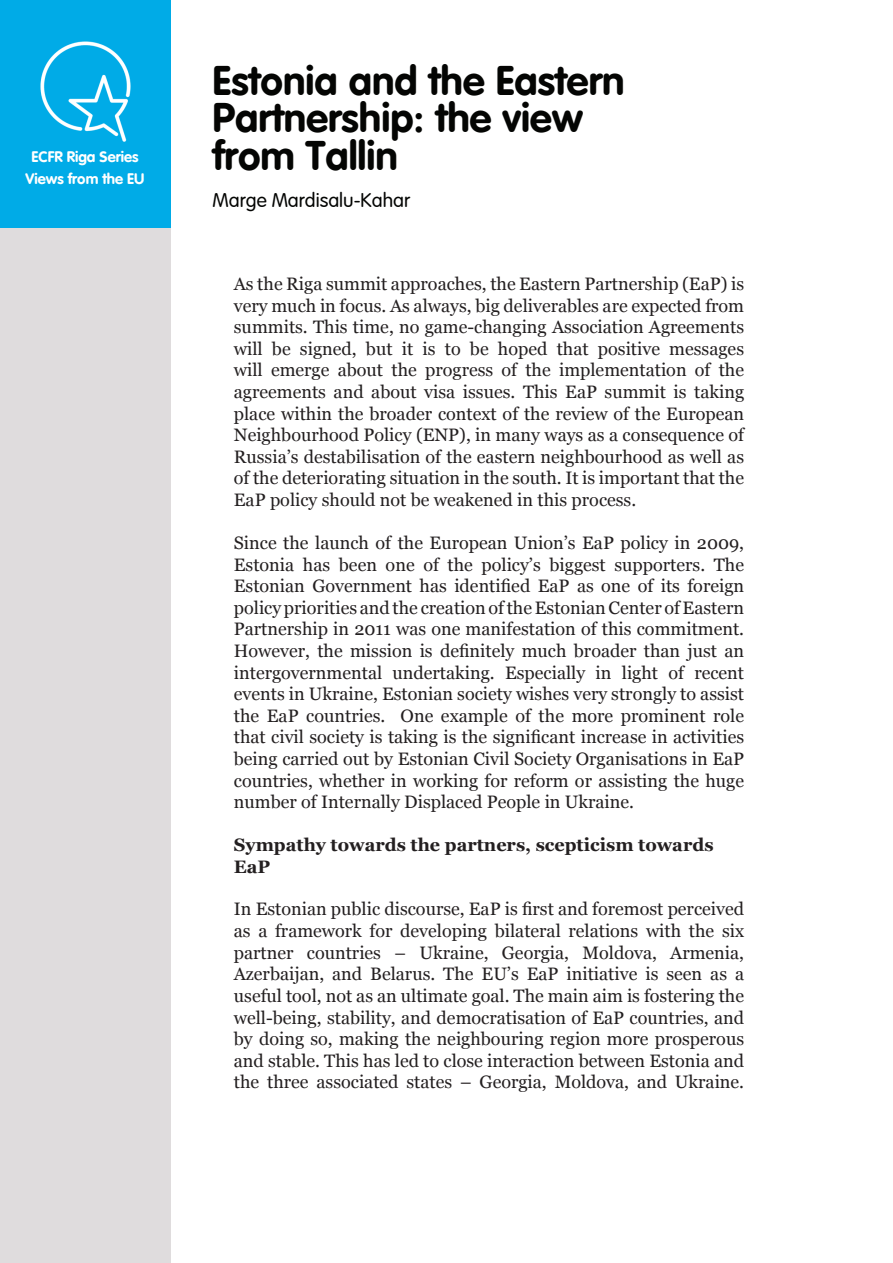
<style>
.page{position:relative;width:893px;height:1263px;background:#fff}
.page>*{position:absolute;margin:0;border:0;box-sizing:border-box;transform-origin:0 0}
.t1{font:40.5px/37.5px "VAG Rounded Bold";color:#040503}
.t2{font:300 19.5px "VAG Rounded Light S Si";color:#040503}
.Paragraph_basic_titl{font:18px/21.6px "Georgia";color:#231f20;text-align:justify}
.Paragraph_basic_titl-2{font:700 18px/21.6px "Georgia";color:#231f20}
.t3{font:15px/21.9px "VAG Rounded Bold";color:#fff;text-align:center}
</style>
<div class="page">
<div style="left:0;top:0;width:170px;height:1263px;background:#dfdcdd"></div>
<div style="left:0;top:0;width:170px;height:227px;background:#00abe7"></div>
<img style="left:40px;top:42px;width:90px;height:100px">
<p class="t3" style="left:26px;top:145px;width:120px">ECFR Riga Series<br>Views from the EU</p>
<p class="t1" style="left:213px;top:62px;width:414px">Estonia and the Eastern<br>Partnership: the view from Tallin</p>
<p class="t2" style="left:213px;top:188px;width:199px">Marge Mardisalu-Kahar</p>
<p class="Paragraph_basic_titl" style="left:234px;top:273px;width:512px">As the Riga summit approaches, the Eastern Partnership (EaP) is very much in focus. As always, big deliverables are expected from summits. This time, no game-changing Association Agreements will be signed, but it is to be hoped that positive messages will emerge about the progress of the implementation of the agreements and about visa issues. This EaP summit is taking place within the broader context of the review of the European Neighbourhood Policy (ENP), in many ways as a consequence of Russia’s destabilisation of the eastern neighbourhood as well as of the deteriorating situation in the south. It is important that the EaP policy should not be weakened in this process.</p>
<p class="Paragraph_basic_titl" style="left:234px;top:532px;width:512px">Since the launch of the European Union’s EaP policy in 2009, Estonia has been one of the policy’s biggest supporters. The Estonian Government has identified EaP as one of its foreign policy priorities and the creation of the Estonian Center of Eastern Partnership in 2011 was one manifestation of this commitment.<br>However, the mission is definitely much broader than just an intergovernmental undertaking. Especially in light of recent events in Ukraine, Estonian society wishes very strongly to assist the EaP countries. One example of the more prominent role that civil society is taking is the significant increase in activities being carried out by Estonian Civil Society Organisations in EaP countries, whether in working for reform or assisting the huge number of Internally Displaced People in Ukraine.</p>
<p class="Paragraph_basic_titl-2" style="left:234px;top:834px;width:481px">Sympathy towards the partners, scepticism towards<br>EaP</p>
<p class="Paragraph_basic_titl" style="left:234px;top:899px;width:512px">In Estonian public discourse, EaP is first and foremost perceived as a framework for developing bilateral relations with the six partner countries – Ukraine, Georgia, Moldova, Armenia, Azerbaijan, and Belarus. The EU’s EaP initiative is seen as a useful tool, not as an ultimate goal. The main aim is fostering the well-being, stability, and democratisation of EaP countries, and by doing so, making the neighbouring region more prosperous and stable. This has led to close interaction between Estonia and the three associated states – Georgia, Moldova, and Ukraine.</p>
</div>
